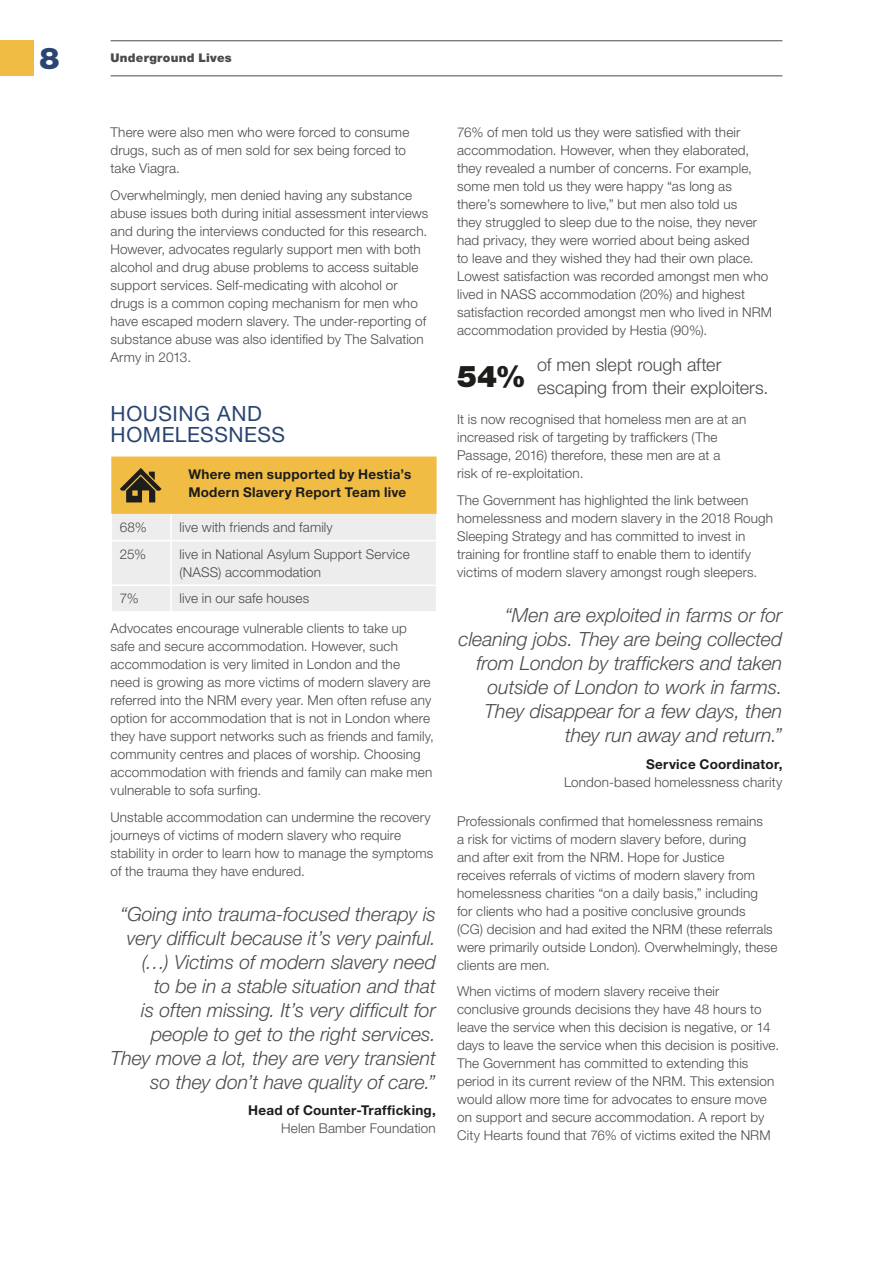
<style>
.page{position:relative;width:893px;height:1263px;background:#fff}
.page>*{position:absolute;margin:0;border:0;box-sizing:border-box;transform-origin:0 0}
.t1{font:900 30px "Helvetica Neue LT Std";color:#1d1d1b}
.t2{font:900 30px "Helvetica Neue LT Std";color:#2a4571}
.t3{font:21px/21px "Helvetica Neue LT Std";letter-spacing:.025em;color:#2a4571}
.t4{font:italic 300 19.5px/24px "Helvetica Neue LT Std";letter-spacing:-.005em;color:#4b4b4a;text-align:right}
.t5{font:300 18px/22.5px "Helvetica Neue LT Std";color:#4b4b4a}
.t6{font:300 13.5px/18px "Helvetica Neue LT Std";letter-spacing:.01em;color:#4b4b4a}
.t7{font:700 13.5px/18px "Helvetica Neue LT Std";letter-spacing:.02em;color:#1d1d1b}
.t8{font:900 12px "Helvetica Neue LT Std";letter-spacing:.02em;color:#4b4b4a}
</style>
<div class="page">
<svg style="left:111px;top:456px;width:326px;height:155px;background:#ebd9ae"></svg>
<div style="left:0;top:40px;width:34px;height:35px;background:#f1bc43"></div>
<hr style="left:111px;top:41px;width:671px;height:1px;background:#4b4b4a">
<hr style="left:111px;top:76px;width:671px;height:1px;background:#4b4b4a">
<h1 class="t2" style="left:39px;top:40px;width:22px">8</h1>
<p class="t8" style="left:111px;top:51px;width:123px">Underground Lives</p>
<p class="t6" style="left:111px;top:123px;width:300px">There were also men who were forced to consume drugs, such as of men sold for sex being forced to take Viagra.</p>
<p class="t6" style="left:111px;top:186px;width:319px">Overwhelmingly, men denied having any substance abuse issues both during initial assessment interviews and during the interviews conducted for this research.<br>However, advocates regularly support men with both alcohol and drug abuse problems to access suitable support services. Self-medicating with alcohol or drugs is a common coping mechanism for men who have escaped modern slavery. The under-reporting of substance abuse was also identified by The Salvation Army in 2013.</p>
<h2 class="t3" style="left:111px;top:403px;width:176px">HOUSING AND<br>HOMELESSNESS</h2>
<p class="t7" style="left:188px;top:465px;width:224px">Where men supported by Hestia’s<br>Modern Slavery Report Team live</p>
<p class="t6" style="left:120px;top:518px;width:28px">68%</p>
<p class="t6" style="left:180px;top:518px;width:155px">live with friends and family</p>
<p class="t6" style="left:120px;top:545px;width:28px">25%</p>
<p class="t6" style="left:180px;top:545px;width:232px">live in National Asylum Support Service (NASS) accommodation</p>
<p class="t6" style="left:120px;top:589px;width:21px">7%</p>
<p class="t6" style="left:180px;top:589px;width:131px">live in our safe houses</p>
<p class="t6" style="left:111px;top:619px;width:325px">Advocates encourage vulnerable clients to take up safe and secure accommodation. However, such accommodation is very limited in London and the<br>need is growing as more victims of modern slavery are referred into the NRM every year. Men often refuse any option for accommodation that is not in London where they have support networks such as friends and family, community centres and places of worship. Choosing accommodation with friends and family can make men vulnerable to sofa surfing.</p>
<p class="t6" style="left:111px;top:807px;width:324px">Unstable accommodation can undermine the recovery journeys of victims of modern slavery who require stability in order to learn how to manage the symptoms of the trauma they have endured.</p>
<p class="t4" style="left:111px;top:902px;width:327px">“Going into trauma-focused therapy is very difficult because it’s very painful. (…) Victims of modern slavery need<br>to be in a stable situation and that<br>is often missing. It’s very difficult for people to get to the right services.<br>They move a lot, they are very transient so they don’t have quality of care.”</p>
<p class="t7" style="left:248px;top:1101px;width:189px">Head of Counter-Trafficking,</p>
<p class="t6" style="left:281px;top:1119px;width:156px">Helen Bamber Foundation</p>
<p class="t6" style="left:457px;top:123px;width:317px">76% of men told us they were satisfied with their accommodation. However, when they elaborated, they revealed a number of concerns. For example, some men told us they were happy “as long as there’s somewhere to live,” but men also told us<br>they struggled to sleep due to the noise, they never had privacy, they were worried about being asked<br>to leave and they wished they had their own place.<br>Lowest satisfaction was recorded amongst men who lived in NASS accommodation (20%) and highest satisfaction recorded amongst men who lived in NRM accommodation provided by Hestia (90%).</p>
<h1 class="t1" style="left:457px;top:358px;width:70px">54%</h1>
<h3 class="t5" style="left:537px;top:353px;width:233px">of men slept rough after escaping from their exploiters.</h3>
<p class="t6" style="left:457px;top:410px;width:291px">It is now recognised that homeless men are at an increased risk of targeting by traffickers (The Passage, 2016) therefore, these men are at a<br>risk of re-exploitation.</p>
<p class="t6" style="left:457px;top:491px;width:317px">The Government has highlighted the link between homelessness and modern slavery in the 2018 Rough Sleeping Strategy and has committed to invest in training for frontline staff to enable them to identify victims of modern slavery amongst rough sleepers.</p>
<h3 class="t4" style="left:458px;top:603px;width:325px">“Men are exploited in farms or for cleaning jobs. They are being collected from London by traffickers and taken outside of London to work in farms.<br>They disappear for a few days, then they run away and return.”</h3>
<p class="t7" style="left:646px;top:754px;width:138px">Service Coordinator,</p>
<p class="t6" style="left:564px;top:772px;width:220px">London-based homelessness charity</p>
<p class="t6" style="left:457px;top:812px;width:322px">Professionals confirmed that homelessness remains<br>a risk for victims of modern slavery before, during<br>and after exit from the NRM. Hope for Justice<br>receives referrals of victims of modern slavery from homelessness charities “on a daily basis,” including<br>for clients who had a positive conclusive grounds<br>(CG) decision and had exited the NRM (these referrals were primarily outside London). Overwhelmingly, these clients are men.</p>
<p class="t6" style="left:457px;top:982px;width:324px">When victims of modern slavery receive their conclusive grounds decisions they have 48 hours to leave the service when this decision is negative, or 14 days to leave the service when this decision is positive.<br>The Government has committed to extending this period in its current review of the NRM. This extension would allow more time for advocates to ensure move on support and secure accommodation. A report by City Hearts found that 76% of victims exited the NRM</p>
</div>
